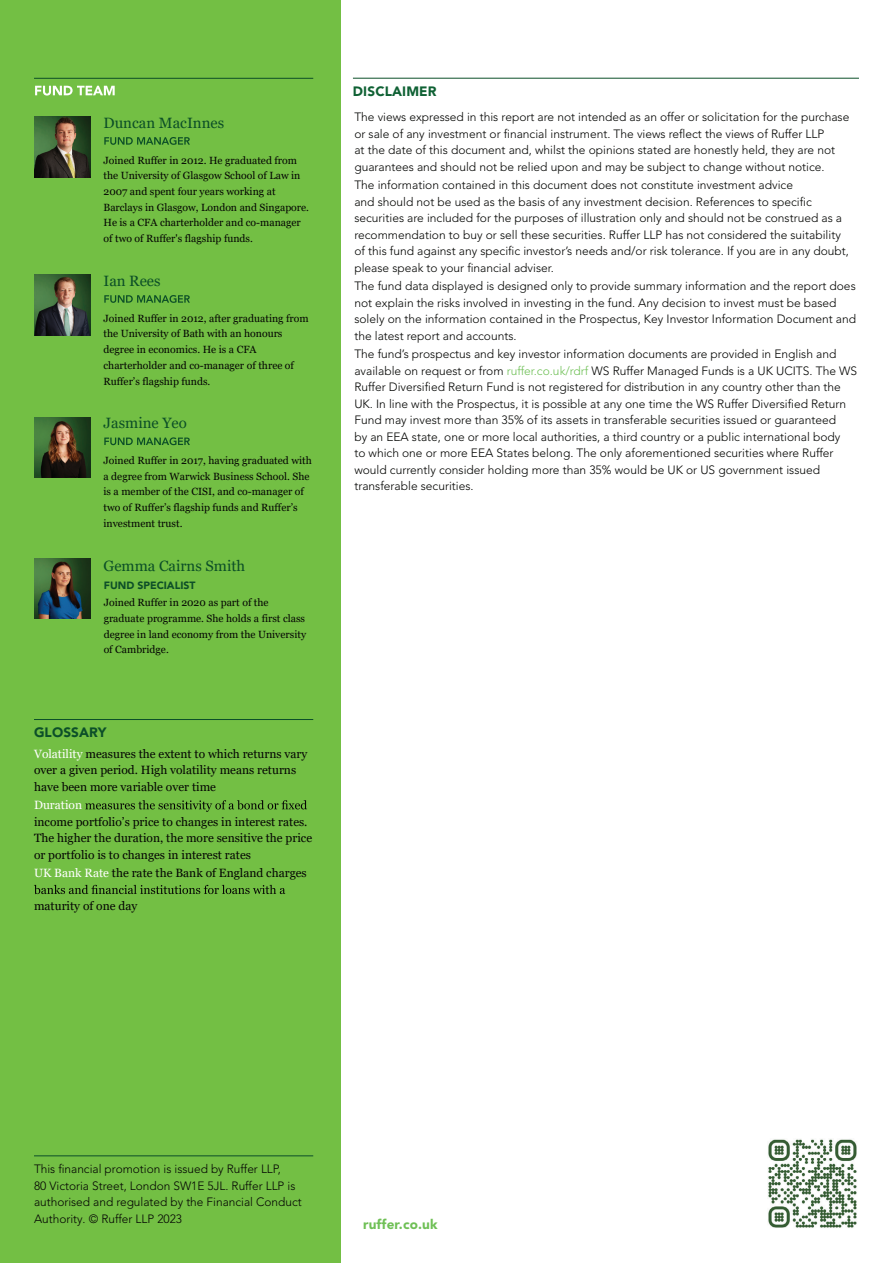
<style>
.page{position:relative;width:893px;height:1263px;background:#fff}
.page>*{position:absolute;margin:0;border:0;box-sizing:border-box;transform-origin:0 0}
.t1{font:15px "Georgia";color:#0c4f27}
.t2{font:900 13.5px "Avenir LT Pro";letter-spacing:.01em;color:#6fc056}
.t3{font:900 13.5px "Avenir LT Pro";letter-spacing:.01em;color:#0f6134}
.t4{font:900 13.5px "Avenir LT Pro";letter-spacing:.01em;color:#0c4f29}
.t5{font:300 12px/16.5px "Avenir LT Pro";color:#040503}
.t6{font:12px/16.5px "Georgia";color:#040503}
.t7{font:12px "Georgia";color:#fff}
.t8{font:10.5px/15.8px "Georgia";color:#040503}
.t9{font:900 10.5px "Avenir LT Pro";color:#0d4f28}
.s1{color:#fff}
.s2{color:#6fc056}
</style>
<div class="page">
<div style="left:0;top:0;width:340px;height:1263px;background:#73bf44"></div>
<hr style="left:34px;top:78px;width:279px;height:1px;background:#0c4f27">
<img style="left:768px;top:1139px;width:89px;height:89px">
<hr style="left:34px;top:719px;width:279px;height:1px;background:#0c4f29">
<svg style="left:35px;top:86px;width:80px;height:10px"></svg>
<img style="left:34px;top:117px;width:56px;height:60px">
<svg style="left:104px;top:137px;width:86px;height:8px"></svg>
<img style="left:34px;top:275px;width:56px;height:60px">
<svg style="left:104px;top:295px;width:86px;height:8px"></svg>
<img style="left:34px;top:559px;width:56px;height:60px">
<svg style="left:104px;top:437px;width:86px;height:8px"></svg>
<svg style="left:85px;top:800px;width:222px;height:12px"></svg>
<svg style="left:34px;top:885px;width:251px;height:9px"></svg>
<hr style="left:34px;top:1155px;width:279px;height:1px;background:#0c4f29">
<hr style="left:353px;top:78px;width:506px;height:1px;background:#0c4f29">
<img style="left:34px;top:417px;width:56px;height:60px">
<p class="t1" style="left:103px;top:114px;width:122px">Duncan MacInnes</p>
<p class="t8" style="left:103px;top:152px;width:207px">Joined Ruffer in 2012. He graduated from the University of Glasgow School of Law in 2007 and spent four years working at Barclays in Glasgow, London and Singapore.<br>He is a CFA charterholder and co-manager of two of Ruffer's flagship funds.</p>
<p class="t1" style="left:103px;top:272px;width:59px">Ian Rees</p>
<p class="t8" style="left:103px;top:310px;width:207px">Joined Ruffer in 2012, after graduating from the University of Bath with an honours degree in economics. He is a CFA charterholder and co-manager of three of Ruffer’s flagship funds.</p>
<p class="t1" style="left:103px;top:414px;width:85px">Jasmine Yeo</p>
<p class="t8" style="left:104px;top:453px;width:210px">Joined Ruffer in 2017, having graduated with a degree from Warwick Business School. She is a member of the CISI, and co-manager of two of Ruffer’s flagship funds and Ruffer’s investment trust.</p>
<p class="t1" style="left:103px;top:556px;width:143px">Gemma Cairns Smith</p>
<p class="t9" style="left:104px;top:579px;width:93px">FUND SPECIALIST</p>
<p class="t8" style="left:104px;top:595px;width:204px">Joined Ruffer in 2020 as part of the graduate programme. She holds a first class degree in land economy from the University of Cambridge.</p>
<p class="t4" style="left:34px;top:724px;width:74px">GLOSSARY</p>
<p class="t6" style="left:34px;top:745px;width:275px"><span class="s1">Volatility</span> measures the extent to which returns vary over a given period. High volatility means returns have been more variable over time</p>
<p class="t7" style="left:34px;top:798px;width:50px">Duration</p>
<p class="t6" style="left:34px;top:814px;width:280px">income portfolio’s price to changes in interest rates.<br>The higher the duration, the more sensitive the price or portfolio is to changes in interest rates</p>
<p class="t6" style="left:34px;top:865px;width:274px"><span class="s1">UK Bank Rate</span> the rate the Bank of England charges</p>
<p class="t6" style="left:34px;top:898px;width:105px">maturity of one day</p>
<p class="t3" style="left:353px;top:83px;width:85px">DISCLAIMER</p>
<p class="t5" style="left:354px;top:109px;width:496px">The views expressed in this report are not intended as an offer or solicitation for the purchase or sale of any investment or financial instrument. The views reflect the views of Ruffer LLP<br>at the date of this document and, whilst the opinions stated are honestly held, they are not guarantees and should not be relied upon and may be subject to change without notice.</p>
<p class="t5" style="left:354px;top:177px;width:496px">The information contained in this document does not constitute investment advice<br>and should not be used as the basis of any investment decision. References to specific securities are included for the purposes of illustration only and should not be construed as a recommendation to buy or sell these securities. Ruffer LLP has not considered the suitability of this fund against any specific investor’s needs and/or risk tolerance. If you are in any doubt, please speak to your financial adviser.</p>
<p class="t5" style="left:354px;top:278px;width:503px">The fund data displayed is designed only to provide summary information and the report does not explain the risks involved in investing in the fund. Any decision to invest must be based solely on the information contained in the Prospectus, Key Investor Information Document and the latest report and accounts.</p>
<p class="t5" style="left:354px;top:346px;width:504px">The fund’s prospectus and key investor information documents are provided in English and available on request or from <span class="s2">ruffer.co.uk/rdrf</span> WS Ruffer Managed Funds is a UK UCITS. The WS Ruffer Diversified Return Fund is not registered for distribution in any country other than the UK. In line with the Prospectus, it is possible at any one time the WS Ruffer Diversified Return Fund may invest more than 35% of its assets in transferable securities issued or guaranteed<br>by an EEA state, one or more local authorities, a third country or a public international body<br>to which one or more EEA States belong. The only aforementioned securities where Ruffer would currently consider holding more than 35% would be UK or US government issued transferable securities.</p>
<p class="t5" style="left:34px;top:1161px;width:269px">This financial promotion is issued by Ruffer LLP,<br>80 Victoria Street, London SW1E 5JL. Ruffer LLP is authorised and regulated by the Financial Conduct Authority. © Ruffer LLP 2023</p>
<p class="t2" style="left:363px;top:1216px;width:76px">ruffer.co.uk</p>
</div>
